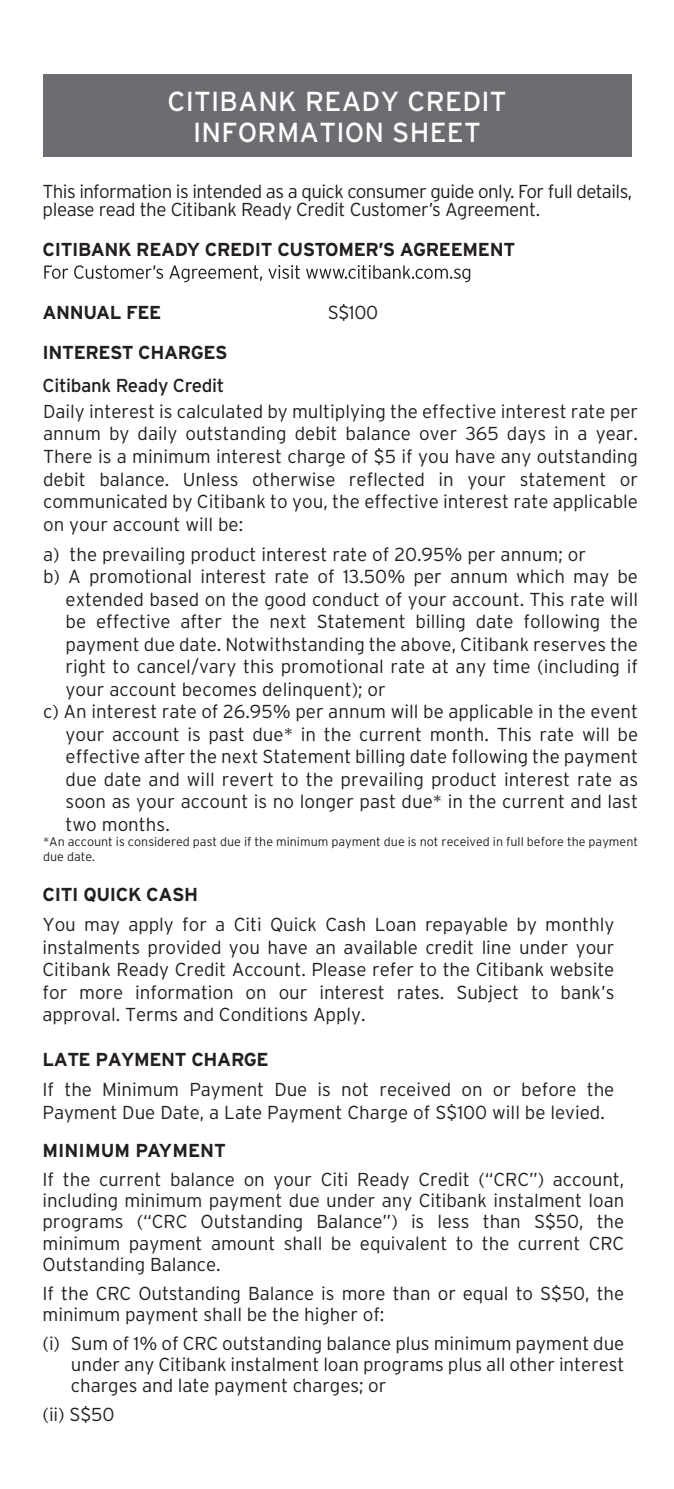
<style>
.page{position:relative;width:674px;height:1489px;background:#fff}
.page>*{position:absolute;margin:0;border:0;box-sizing:border-box;transform-origin:0 0}
.t1{font:27.5px/30.2px "Interstate";letter-spacing:.01em;color:#fff;text-align:center}
.t2{font:300 18.75px/22.5px "Interstate";color:#231f20;text-align:justify}
.t3{font:300 18.75px/18.8px "Interstate";letter-spacing:-.03em;color:#231f20}
.t4{font:700 18.75px "Interstate";letter-spacing:-.02em;color:#231f20}
.t5{font:18.75px "Interstate";letter-spacing:-.02em;color:#231f20}
.t6{font:700 18.75px "Interstate";color:#231f20}
.t7{font:300 12.5px/15px "Interstate";color:#231f20}
</style>
<div class="page">
<div style="left:43px;top:74px;width:588px;height:83px;background:#6c6d70"></div>
<svg style="left:44px;top:265px;width:24px;height:14px"></svg>
<svg style="left:74px;top:265px;width:89px;height:14px"></svg>
<svg style="left:169px;top:265px;width:93px;height:17px"></svg>
<svg style="left:268px;top:265px;width:32px;height:14px"></svg>
<svg style="left:306px;top:265px;width:164px;height:17px"></svg>
<h1 class="t1" style="left:167px;top:86px;width:340px">CITIBANK READY CREDIT<br>INFORMATION SHEET</h1>
<p class="t3" style="left:43px;top:181px;width:591px">This information is intended as a quick consumer guide only. For full details, please read the Citibank Ready Credit Customer’s Agreement.</p>
<p class="t4" style="left:43px;top:239px;width:474px">CITIBANK READY CREDIT CUSTOMER’S AGREEMENT</p>
<p class="t4" style="left:43px;top:301px;width:120px">ANNUAL FEE</p>
<p class="t2" style="left:327px;top:301px;width:52px">S$100</p>
<p class="t4" style="left:43px;top:342px;width:186px">INTEREST CHARGES</p>
<p class="t5" style="left:43px;top:374px;width:183px">Citibank Ready Credit</p>
<p class="t2" style="left:43px;top:400px;width:596px">Daily interest is calculated by multiplying the effective interest rate per annum by daily outstanding debit balance over 365 days in a year.<br>There is a minimum interest charge of $5 if you have any outstanding debit balance. Unless otherwise reflected in your statement or communicated by Citibank to you, the effective interest rate applicable on your account will be:</p>
<p class="t2" style="left:43px;top:542px;width:544px">a) the prevailing product interest rate of 20.95% per annum; or</p>
<p class="t2" style="left:43px;top:565px;width:596px">b) A promotional interest rate of 13.50% per annum which may be</p>
<p class="t2" style="left:66px;top:587px;width:573px">extended based on the good conduct of your account. This rate will</p>
<p class="t2" style="left:66px;top:610px;width:573px">be effective after the next Statement billing date following the</p>
<p class="t2" style="left:66px;top:632px;width:573px">payment due date. Notwithstanding the above, Citibank reserves the</p>
<p class="t2" style="left:66px;top:655px;width:573px">right to cancel/vary this promotional rate at any time (including if</p>
<p class="t2" style="left:66px;top:677px;width:321px">your account becomes delinquent); or</p>
<p class="t2" style="left:43px;top:700px;width:596px">c) An interest rate of 26.95% per annum will be applicable in the event</p>
<p class="t2" style="left:66px;top:722px;width:573px">your account is past due* in the current month. This rate will be</p>
<p class="t2" style="left:66px;top:745px;width:573px">effective after the next Statement billing date following the payment</p>
<p class="t2" style="left:66px;top:767px;width:573px">due date and will revert to the prevailing product interest rate as</p>
<p class="t2" style="left:66px;top:790px;width:573px">soon as your account is no longer past due* in the current and last</p>
<p class="t2" style="left:66px;top:812px;width:106px">two months.</p>
<p class="t7" style="left:43px;top:833px;width:596px">*An account is considered past due if the minimum payment due is not received in full before the payment due date.</p>
<p class="t4" style="left:43px;top:884px;width:157px">CITI QUICK CASH</p>
<p class="t2" style="left:43px;top:913px;width:573px">You may apply for a Citi Quick Cash Loan repayable by monthly instalments provided you have an available credit line under your Citibank Ready Credit Account. Please refer to the Citibank website for more information on our interest rates. Subject to bank’s approval. Terms and Conditions Apply.</p>
<p class="t4" style="left:43px;top:1049px;width:227px">LATE PAYMENT CHARGE</p>
<p class="t2" style="left:42px;top:1078px;width:573px">If the Minimum Payment Due is not received on or before the<br>Payment Due Date, a Late Payment Charge of S$100 will be levied.</p>
<p class="t6" style="left:43px;top:1140px;width:185px">MINIMUM PAYMENT</p>
<p class="t2" style="left:43px;top:1168px;width:583px;line-height:21.2px">If the current balance on your Citi Ready Credit (“CRC”) account, including minimum payment due under any Citibank instalment loan programs (“CRC Outstanding Balance”) is less than S$50, the minimum payment amount shall be equivalent to the current CRC Outstanding Balance.</p>
<p class="t2" style="left:43px;top:1282px;width:583px;line-height:21.2px">If the CRC Outstanding Balance is more than or equal to S$50, the minimum payment shall be the higher of:</p>
<p class="t2" style="left:71px;top:1332px;width:554px;line-height:21.2px;text-indent:-28px">(i) Sum of 1% of CRC outstanding balance plus minimum payment due under any Citibank instalment loan programs plus all other interest charges and late payment charges; or</p>
<p class="t2" style="left:43px;top:1402px;width:73px">(ii) S$50</p>
</div>
